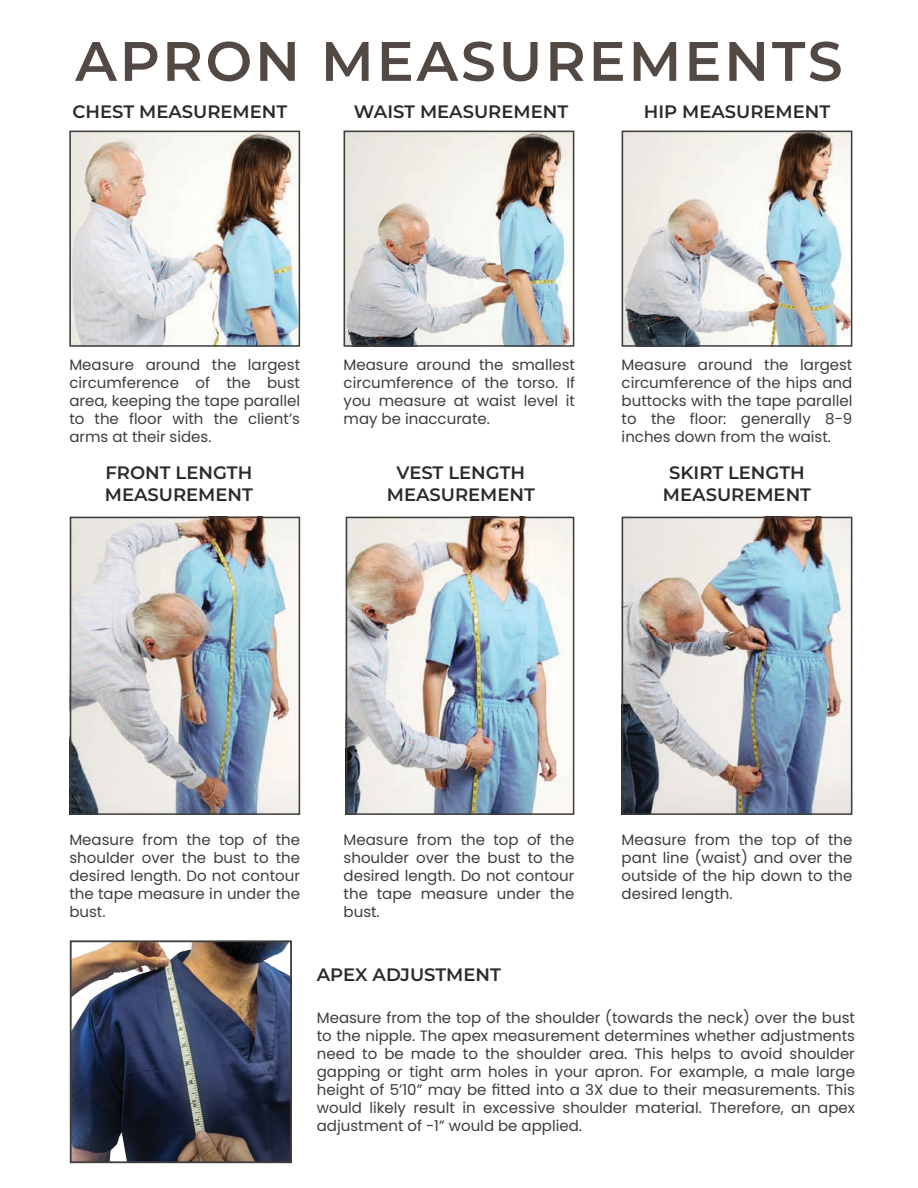
<style>
.page{position:relative;width:918px;height:1188px;background:#fff}
.page>*{position:absolute;margin:0;border:0;box-sizing:border-box;transform-origin:0 0}
.t1{font:600 55.5px "Montserrat";letter-spacing:.05em;color:#524945}
.t2{font:600 18px "Montserrat";color:#2c292a}
.t3{font:15px/18px "Poppins";color:#3e3d3e;text-align:justify}
</style>
<div class="page">
<img style="left:73px;top:520px;width:224px;height:292px">
<img style="left:349px;top:520px;width:222px;height:292px">
<img style="left:625px;top:520px;width:224px;height:292px">
<img style="left:72px;top:134px;width:225px;height:210px">
<img style="left:347px;top:134px;width:224px;height:210px">
<img style="left:625px;top:134px;width:224px;height:210px">
<div style="left:70px;top:517px;width:230px;height:298px;border:2px solid #3e3d3e"></div>
<div style="left:346px;top:517px;width:228px;height:298px;border:2px solid #3e3d3e"></div>
<div style="left:622px;top:517px;width:230px;height:298px;border:2px solid #3e3d3e"></div>
<div style="left:69px;top:131px;width:231px;height:216px;border:2px solid #3e3d3e"></div>
<img style="left:73px;top:943px;width:216px;height:217px">
<div style="left:70px;top:940px;width:222px;height:223px;border:2px solid #3e3d3e"></div>
<div style="left:344px;top:131px;width:230px;height:216px;border:2px solid #3e3d3e"></div>
<div style="left:622px;top:131px;width:230px;height:216px;border:2px solid #3e3d3e"></div>
<p class="t1" style="left:75px;top:22px;width:769px">APRON MEASUREMENTS</p>
<p class="t2" style="left:72px;top:99px;width:216px">CHEST MEASUREMENT</p>
<p class="t2" style="left:354px;top:99px;width:216px">WAIST MEASUREMENT</p>
<p class="t2" style="left:644px;top:99px;width:188px">HIP MEASUREMENT</p>
<p class="t3" style="left:69px;top:356px;width:232px">Measure around the largest circumference of the bust area, keeping the tape parallel to the floor with the client’s arms at their sides.</p>
<p class="t2" style="left:105px;top:460px;width:148px">FRONT LENGTH</p>
<p class="t2" style="left:105px;top:482px;width:150px">MEASUREMENT</p>
<p class="t3" style="left:344px;top:356px;width:233px">Measure around the smallest circumference of the torso. If you measure at waist level it may be inaccurate.</p>
<p class="t2" style="left:397px;top:460px;width:130px">VEST LENGTH</p>
<p class="t2" style="left:387px;top:482px;width:150px">MEASUREMENT</p>
<p class="t3" style="left:622px;top:356px;width:232px">Measure around the largest circumference of the hips and buttocks with the tape parallel to the floor: generally 8-9 inches down from the waist.</p>
<p class="t2" style="left:669px;top:460px;width:137px">SKIRT LENGTH</p>
<p class="t2" style="left:663px;top:482px;width:150px">MEASUREMENT</p>
<p class="t3" style="left:69px;top:830px;width:232px">Measure from the top of the shoulder over the bust to the desired length. Do not contour the tape measure in under the bust.</p>
<p class="t3" style="left:344px;top:830px;width:232px">Measure from the top of the shoulder over the bust to the desired length. Do not contour the tape measure under the bust.</p>
<p class="t3" style="left:622px;top:830px;width:232px">Measure from the top of the pant line (waist) and over the outside of the hip down to the desired length.</p>
<p class="t2" style="left:317px;top:962px;width:186px">APEX ADJUSTMENT</p>
<p class="t3" style="left:317px;top:1009px;width:540px">Measure from the top of the shoulder (towards the neck) over the bust to the nipple. The apex measurement determines whether adjustments need to be made to the shoulder area. This helps to avoid shoulder gapping or tight arm holes in your apron. For example, a male large height of 5’10” may be fitted into a 3X due to their measurements. This would likely result in excessive shoulder material. Therefore, an apex adjustment of -1” would be applied.</p>
</div>
